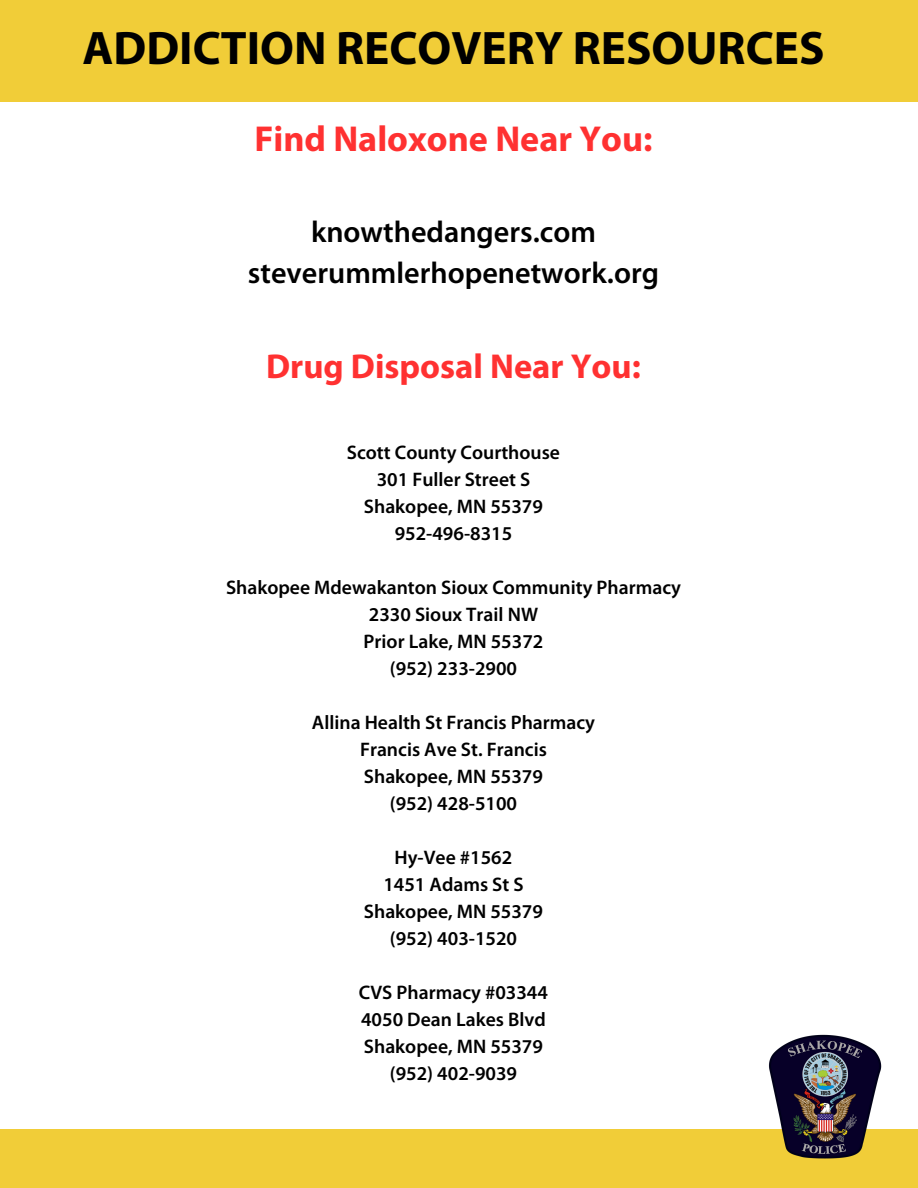
<style>
.page{position:relative;width:918px;height:1188px;background:#fff}
.page>*{position:absolute;margin:0;border:0;box-sizing:border-box;transform-origin:0 0}
.t1{font:700 47.25px "Myriad Pro";color:#000}
.t2{font:700 36.15px "Myriad Pro";color:#ff3131}
.t3{font:700 34.65px "Myriad Pro";color:#ff3131}
.t4{font:600 30.15px "Myriad Pro";color:#000}
.t5{font:600 19.65px "Myriad Pro";color:#000}
</style>
<div class="page">
<div style="left:0;top:0;width:918px;height:101px;background:#f1cd38"></div>
<div style="left:0;top:1129px;width:918px;height:59px;background:#f1cd38"></div>
<img style="left:769px;top:1034px;width:113px;height:125px">
<p class="t1" style="left:82px;top:28px;width:744px">ADDICTION RECOVERY RESOURCES</p>
<p class="t2" style="left:254px;top:124px;width:400px">Find Naloxone Near You:</p>
<p class="t4" style="left:311px;top:219px;width:286px">knowthedangers.com</p>
<p class="t4" style="left:248px;top:261px;width:413px">steverummlerhopenetwork.org</p>
<p class="t3" style="left:266px;top:352px;width:376px">Drug Disposal Near You:</p>
<p class="t5" style="left:347px;top:444px;width:215px">Scott County Courthouse</p>
<p class="t5" style="left:377px;top:471px;width:155px">301 Fuller Street S</p>
<p class="t5" style="left:364px;top:498px;width:181px">Shakopee, MN 55379</p>
<p class="t5" style="left:395px;top:525px;width:119px">952-496-8315</p>
<p class="t5" style="left:226px;top:579px;width:456px">Shakopee Mdewakanton Sioux Community Pharmacy</p>
<p class="t5" style="left:369px;top:606px;width:171px">2330 Sioux Trail NW</p>
<p class="t5" style="left:364px;top:633px;width:181px">Prior Lake, MN 55372</p>
<p class="t5" style="left:390px;top:660px;width:129px">(952) 233-2900</p>
<p class="t5" style="left:312px;top:714px;width:285px">Allina Health St Francis Pharmacy</p>
<p class="t5" style="left:360px;top:741px;width:188px">Francis Ave St. Francis</p>
<p class="t5" style="left:364px;top:768px;width:181px">Shakopee, MN 55379</p>
<p class="t5" style="left:390px;top:795px;width:129px">(952) 428-5100</p>
<p class="t5" style="left:395px;top:849px;width:119px">Hy-Vee #1562</p>
<p class="t5" style="left:383px;top:876px;width:142px">1451 Adams St S</p>
<p class="t5" style="left:364px;top:903px;width:181px">Shakopee, MN 55379</p>
<p class="t5" style="left:390px;top:930px;width:129px">(952) 403-1520</p>
<p class="t5" style="left:359px;top:984px;width:191px">CVS Pharmacy #03344</p>
<p class="t5" style="left:361px;top:1011px;width:186px">4050 Dean Lakes Blvd</p>
<p class="t5" style="left:364px;top:1038px;width:181px">Shakopee, MN 55379</p>
<p class="t5" style="left:390px;top:1065px;width:129px">(952) 402-9039</p>
</div>
